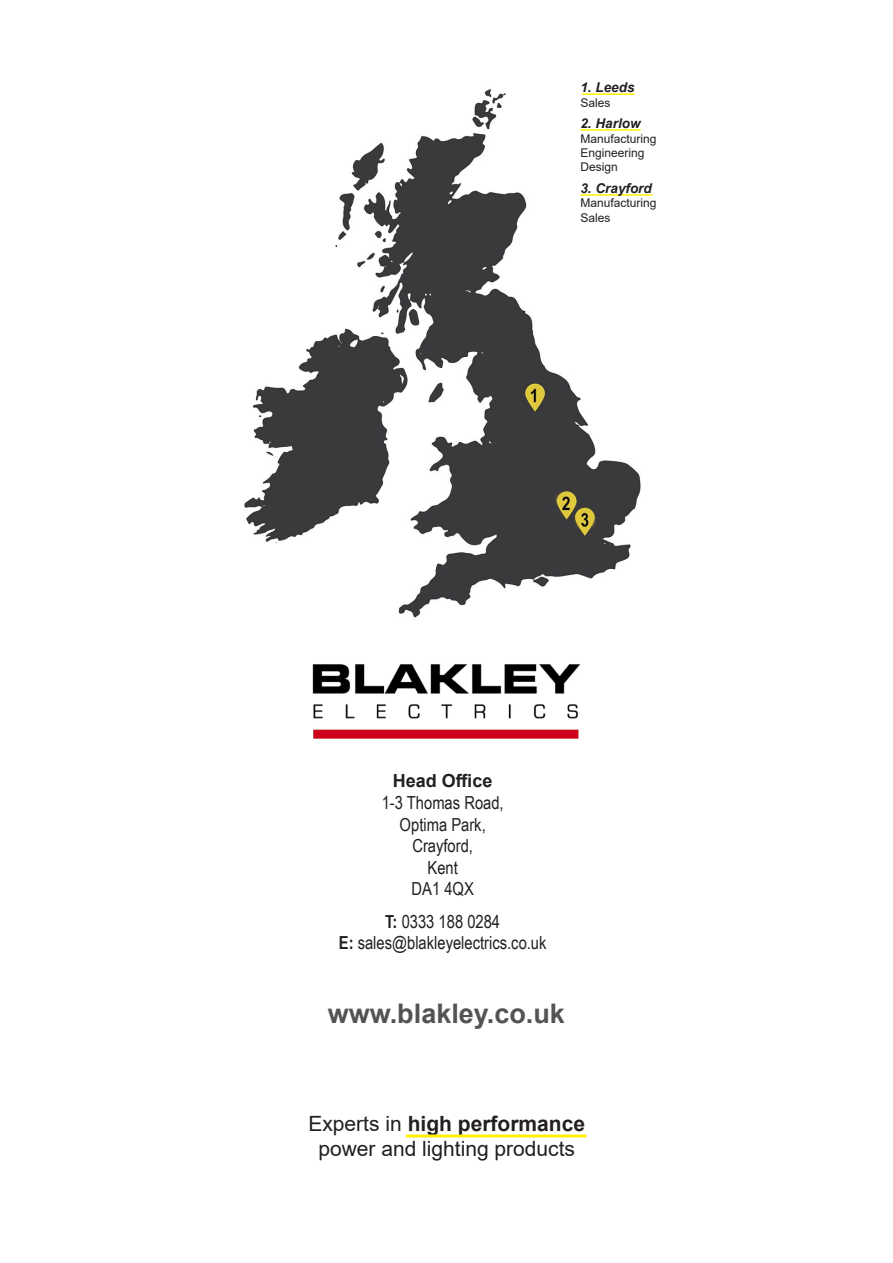
<style>
.page{position:relative;width:893px;height:1263px;background:#fff}
.page>*{position:absolute;margin:0;border:0;box-sizing:border-box;transform-origin:0 0}
.t1{font:700 27px "Arial";color:#535353}
.t2{font:21px/25.2px "Arial";color:#231f20;text-align:center}
.t3{font:18px/21.6px "Arial Narrow";color:#231f20;text-align:center}
.t4{font:700 18px "Arial";color:#231f20}
.t5{font:italic 700 13.5px "Arial";color:#231f20}
.t6{font:12px/14.4px "Arial";color:#231f20}
.s1{font-weight:700}
</style>
<div class="page">
<img style="left:313px;top:664px;width:267px;height:75px">
<img style="left:244px;top:88px;width:397px;height:530px">
<hr style="left:580px;top:194px;width:73px;height:2px;background:#fff101">
<hr style="left:582px;top:93px;width:52px;height:2px;background:#fff101">
<hr style="left:580px;top:129px;width:61px;height:2px;background:#fff101">
<hr style="left:406px;top:1134px;width:180px;height:3px;background:#fff101">
<p class="t5" style="left:580px;top:78px;width:56px">1. Leeds</p>
<p class="t6" style="left:580px;top:95px;width:32px">Sales</p>
<p class="t5" style="left:580px;top:114px;width:62px">2. Harlow</p>
<p class="t6" style="left:580px;top:131px;width:78px">Manufacturing<br>Engineering<br>Design</p>
<p class="t5" style="left:580px;top:179px;width:73px">3. Crayford</p>
<p class="t6" style="left:580px;top:196px;width:78px">Manufacturing<br>Sales</p>
<p class="t4" style="left:393px;top:768px;width:101px">Head Office</p>
<p class="t3" style="left:382px;top:791px;width:123px">1-3 Thomas Road,<br>Optima Park,<br>Crayford,<br>Kent<br>DA1 4QX</p>
<p class="t3" style="left:339px;top:910px;width:209px"><span class="s1">T:</span> 0333 188 0284<br><span class="s1">E:</span> sales@blakleyelectrics.co.uk</p>
<p class="t1" style="left:328px;top:994px;width:239px">www.blakley.co.uk</p>
<p class="t2" style="left:308px;top:1110px;width:278px">Experts in <span class="s1">high performance </span>power and lighting products</p>
</div>
